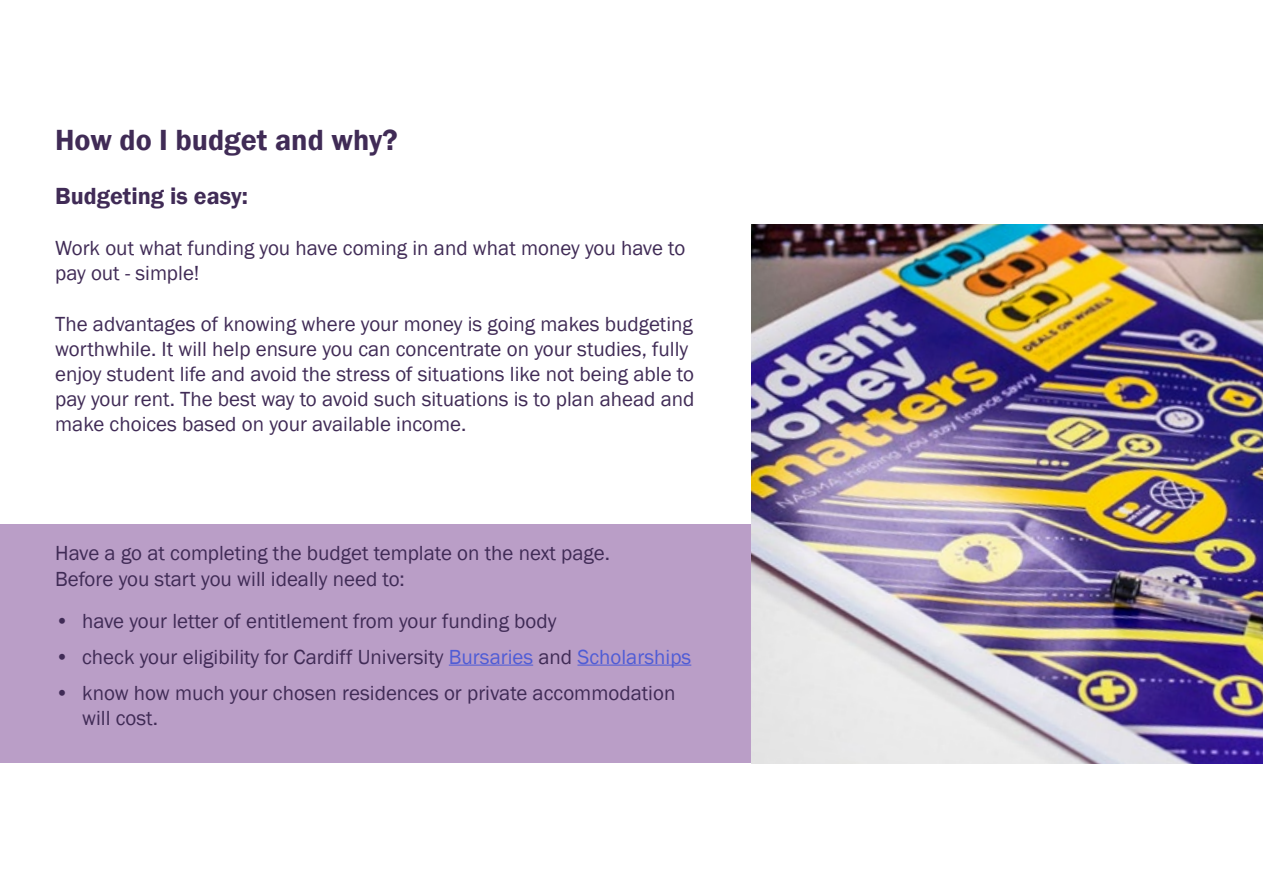
<style>
.page{position:relative;width:1263px;height:893px;background:#fff}
.page>*{position:absolute;margin:0;border:0;box-sizing:border-box;transform-origin:0 0}
.t1{font:600 30px "Franklin Gothic";color:#402b56}
.t2{font:600 24px "Franklin Gothic";color:#402b56}
.t3{font:21px/25.2px "Franklin Gothic";color:#402b56}
.s1{color:#4f5cd6}
</style>
<div class="page">
<div style="left:0;top:524px;width:813px;height:239px;background:#ba9ec7"></div>
<hr style="left:449px;top:665px;width:84px;height:1px;background:#4f5cd6">
<hr style="left:577px;top:665px;width:114px;height:1px;background:#4f5cd6">
<img style="left:751px;top:224px;width:512px;height:539px">
<h1 class="t1" style="left:55px;top:122px;width:344px">How do I budget and why?</h1>
<p class="t2" style="left:55px;top:182px;width:194px">Budgeting is easy:</p>
<p class="t3" style="left:55px;top:236px;width:632px">Work out what funding you have coming in and what money you have to pay out - simple!</p>
<p class="t3" style="left:55px;top:311px;width:641px">The advantages of knowing where your money is going makes budgeting worthwhile. It will help ensure you can concentrate on your studies, fully enjoy student life and avoid the stress of situations like not being able to pay your rent. The best way to avoid such situations is to plan ahead and make choices based on your available income.</p>
<p class="t3" style="left:55px;top:541px;width:556px">Have a go at completing the budget template on the next page.<br>Before you start you will ideally need to:</p>
<p class="t3" style="left:55px;top:608px;width:503px">• have your letter of entitlement from your funding body</p>
<p class="t3" style="left:55px;top:644px;width:638px">• check your eligibility for Cardiff University <span class="s1">Bursaries</span> and <span class="s1">Scholarships</span></p>
<p class="t3" style="left:82px;top:680px;width:595px;text-indent:-27px">• know how much your chosen residences or private accommodation will cost.</p>
</div>
